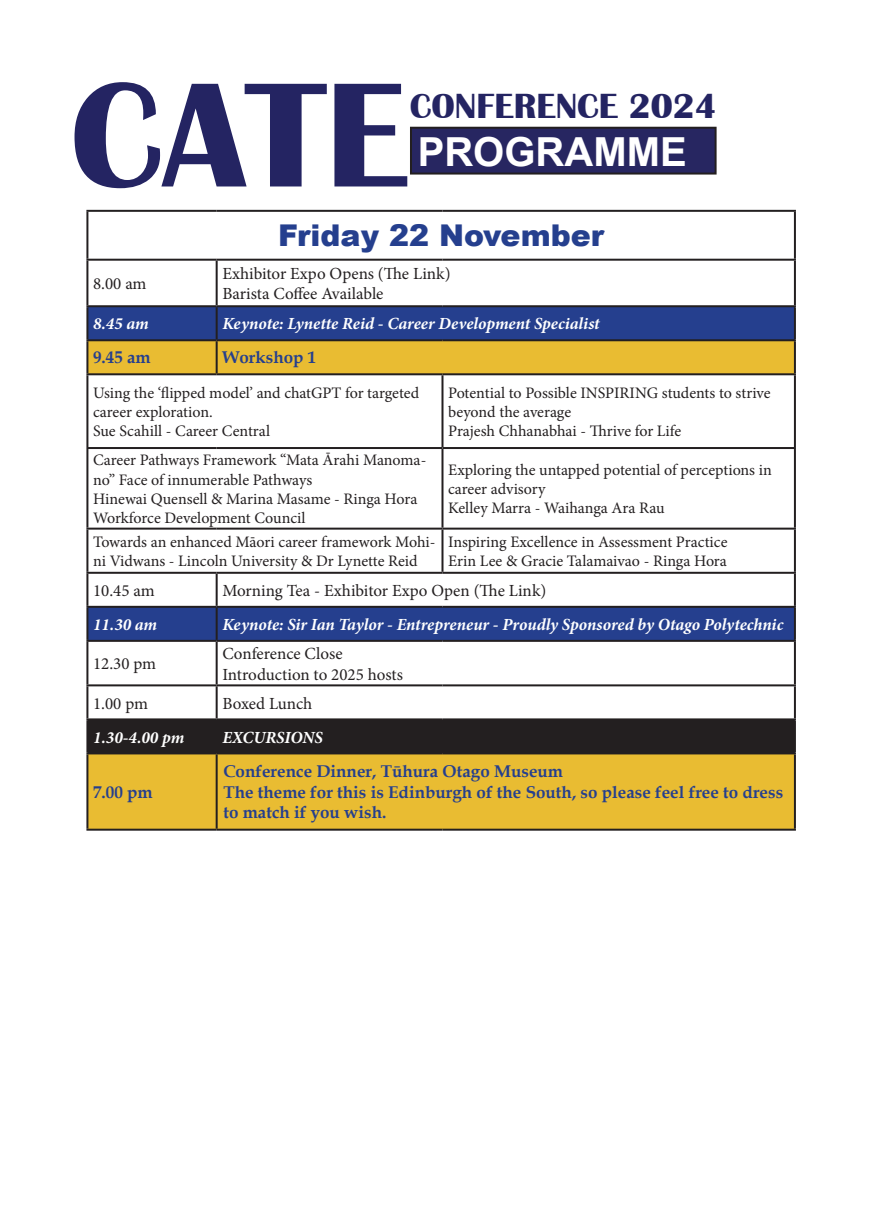
<style>
.page{position:relative;width:885px;height:1225px;background:#fff}
.page>*{position:absolute;margin:0;border:0;box-sizing:border-box;transform-origin:0 0}
.t1{font:700 154px "Britannic";color:#242462}
.t2{font:700 40px "Arial";color:#fff}
.t3{font:700 36px "Britannic";color:#242462}
.t4{font:900 30px "Arial";color:#253f8e}
.t5{font:17px/20.4px "Minion Pro";color:#231f20}
.t6{font:italic 700 17px "Minion Pro";letter-spacing:-.005em;color:#fff}
.t7{font:700 17px/20.4px "Book Antiqua";color:#253f8e}
.t8{font:16px/19.2px "Minion Pro";color:#231f20}
</style>
<div class="page">
<div style="left:411px;top:128px;width:304px;height:45px;background:#272661"></div>
<div style="left:410px;top:127px;width:306px;height:47px;border:2px solid #231f20"></div>
<div style="left:88px;top:307px;width:705px;height:32px;background:#253f8e"></div>
<svg style="left:88px;top:341px;width:705px;height:487px"></svg>
<div style="left:88px;top:608px;width:705px;height:32px;background:#253f8e"></div>
<svg style="left:88px;top:642px;width:705px;height:76px"></svg>
<div style="left:88px;top:720px;width:705px;height:32px;background:#231f20"></div>
<hr style="left:86px;top:210px;width:131px;height:2px;background:#231f20">
<hr style="left:86px;top:212px;width:2px;height:47px;background:#231f20">
<hr style="left:217px;top:210px;width:225px;height:2px;background:#231f20">
<hr style="left:442px;top:210px;width:353px;height:2px;background:#231f20">
<hr style="left:793px;top:212px;width:2px;height:47px;background:#231f20">
<hr style="left:86px;top:259px;width:131px;height:2px;background:#231f20">
<hr style="left:86px;top:261px;width:2px;height:44px;background:#231f20">
<hr style="left:217px;top:259px;width:225px;height:2px;background:#231f20">
<hr style="left:216px;top:261px;width:2px;height:44px;background:#231f20">
<hr style="left:442px;top:259px;width:353px;height:2px;background:#231f20">
<hr style="left:793px;top:261px;width:2px;height:44px;background:#231f20">
<hr style="left:86px;top:305px;width:131px;height:2px;background:#231f20">
<hr style="left:86px;top:307px;width:2px;height:32px;background:#231f20">
<hr style="left:217px;top:305px;width:225px;height:2px;background:#231f20">
<hr style="left:216px;top:307px;width:2px;height:32px;background:#231f20">
<hr style="left:442px;top:305px;width:353px;height:2px;background:#231f20">
<hr style="left:793px;top:307px;width:2px;height:32px;background:#231f20">
<hr style="left:86px;top:339px;width:131px;height:2px;background:#231f20">
<hr style="left:86px;top:341px;width:2px;height:32px;background:#231f20">
<hr style="left:217px;top:339px;width:225px;height:2px;background:#231f20">
<hr style="left:216px;top:341px;width:2px;height:32px;background:#231f20">
<hr style="left:442px;top:339px;width:353px;height:2px;background:#231f20">
<hr style="left:793px;top:341px;width:2px;height:32px;background:#231f20">
<hr style="left:86px;top:373px;width:131px;height:2px;background:#231f20">
<hr style="left:86px;top:375px;width:2px;height:72px;background:#231f20">
<hr style="left:217px;top:373px;width:225px;height:2px;background:#231f20">
<hr style="left:442px;top:373px;width:353px;height:2px;background:#231f20">
<hr style="left:441px;top:375px;width:2px;height:72px;background:#231f20">
<hr style="left:793px;top:375px;width:2px;height:72px;background:#231f20">
<hr style="left:86px;top:447px;width:131px;height:2px;background:#231f20">
<hr style="left:86px;top:449px;width:2px;height:78px;background:#231f20">
<hr style="left:217px;top:447px;width:225px;height:2px;background:#231f20">
<hr style="left:442px;top:447px;width:353px;height:2px;background:#231f20">
<hr style="left:441px;top:449px;width:2px;height:78px;background:#231f20">
<hr style="left:793px;top:449px;width:2px;height:78px;background:#231f20">
<hr style="left:86px;top:527px;width:131px;height:2px;background:#231f20">
<hr style="left:86px;top:529px;width:2px;height:43px;background:#231f20">
<hr style="left:217px;top:527px;width:225px;height:2px;background:#231f20">
<hr style="left:442px;top:527px;width:353px;height:2px;background:#231f20">
<hr style="left:441px;top:529px;width:2px;height:43px;background:#231f20">
<hr style="left:793px;top:529px;width:2px;height:43px;background:#231f20">
<hr style="left:86px;top:572px;width:131px;height:2px;background:#231f20">
<hr style="left:86px;top:574px;width:2px;height:32px;background:#231f20">
<hr style="left:217px;top:572px;width:225px;height:2px;background:#231f20">
<hr style="left:216px;top:574px;width:2px;height:32px;background:#231f20">
<hr style="left:442px;top:572px;width:353px;height:2px;background:#231f20">
<hr style="left:793px;top:574px;width:2px;height:32px;background:#231f20">
<hr style="left:86px;top:606px;width:131px;height:2px;background:#231f20">
<hr style="left:86px;top:608px;width:2px;height:32px;background:#231f20">
<hr style="left:217px;top:606px;width:225px;height:2px;background:#231f20">
<hr style="left:216px;top:608px;width:2px;height:32px;background:#231f20">
<hr style="left:442px;top:606px;width:353px;height:2px;background:#231f20">
<hr style="left:793px;top:608px;width:2px;height:32px;background:#231f20">
<hr style="left:86px;top:640px;width:131px;height:2px;background:#231f20">
<hr style="left:86px;top:642px;width:2px;height:42px;background:#231f20">
<hr style="left:217px;top:640px;width:225px;height:2px;background:#231f20">
<hr style="left:216px;top:642px;width:2px;height:42px;background:#231f20">
<hr style="left:442px;top:640px;width:353px;height:2px;background:#231f20">
<hr style="left:793px;top:642px;width:2px;height:42px;background:#231f20">
<hr style="left:86px;top:684px;width:131px;height:2px;background:#231f20">
<hr style="left:86px;top:686px;width:2px;height:32px;background:#231f20">
<hr style="left:217px;top:684px;width:225px;height:2px;background:#231f20">
<hr style="left:216px;top:686px;width:2px;height:32px;background:#231f20">
<hr style="left:442px;top:684px;width:353px;height:2px;background:#231f20">
<hr style="left:793px;top:686px;width:2px;height:32px;background:#231f20">
<hr style="left:86px;top:718px;width:131px;height:2px;background:#231f20">
<hr style="left:86px;top:720px;width:2px;height:32px;background:#231f20">
<hr style="left:217px;top:718px;width:225px;height:2px;background:#231f20">
<hr style="left:216px;top:720px;width:2px;height:32px;background:#231f20">
<hr style="left:442px;top:718px;width:353px;height:2px;background:#231f20">
<hr style="left:793px;top:720px;width:2px;height:32px;background:#231f20">
<hr style="left:86px;top:752px;width:131px;height:2px;background:#231f20">
<hr style="left:86px;top:754px;width:2px;height:74px;background:#231f20">
<hr style="left:217px;top:752px;width:225px;height:2px;background:#231f20">
<hr style="left:216px;top:754px;width:2px;height:74px;background:#231f20">
<hr style="left:442px;top:752px;width:353px;height:2px;background:#231f20">
<hr style="left:793px;top:754px;width:2px;height:74px;background:#231f20">
<hr style="left:86px;top:828px;width:131px;height:2px;background:#231f20">
<hr style="left:217px;top:828px;width:225px;height:2px;background:#231f20">
<hr style="left:442px;top:828px;width:353px;height:2px;background:#231f20">
<h1 class="t1" style="left:70px;top:48px;width:339px">CATE</h1>
<h3 class="t3" style="left:410px;top:86px;width:308px">CONFERENCE 2024</h3>
<h2 class="t2" style="left:417px;top:124px;width:270px">PROGRAMME</h2>
<h3 class="t4" style="left:278px;top:213px;width:327px">Friday 22 November</h3>
<p class="t5" style="left:93px;top:274px;width:55px">8.00 am</p>
<p class="t5" style="left:222px;top:263px;width:230px">Exhibitor Expo Opens (The Link)<br>Barista Coffee Available</p>
<p class="t6" style="left:93px;top:312px;width:57px">8.45 am</p>
<p class="t6" style="left:222px;top:312px;width:379px">Keynote: Lynette Reid - Career Development Specialist</p>
<p class="t7" style="left:93px;top:347px;width:59px">9.45 am</p>
<p class="t7" style="left:222px;top:347px;width:95px">Workshop 1</p>
<p class="t8" style="left:93px;top:383px;width:327px">Using the ‘flipped model’ and chatGPT for targeted career exploration.<br>Sue Scahill - Career Central</p>
<p class="t8" style="left:448px;top:383px;width:324px">Potential to Possible INSPIRING students to strive beyond the average<br>Prajesh Chhanabhai - Thrive for Life</p>
<p class="t8" style="left:93px;top:451px;width:335px">Career Pathways Framework “Mata Ārahi Manoma&shy;no” Face of innumerable Pathways<br>Hinewai Quensell &amp; Marina Masame - Ringa Hora Workforce Development Council</p>
<p class="t8" style="left:448px;top:460px;width:325px">Exploring the untapped potential of perceptions in career advisory<br>Kelley Marra - Waihanga Ara Rau</p>
<p class="t8" style="left:93px;top:532px;width:344px">Towards an enhanced Māori career framework Mohi&shy;ni Vidwans - Lincoln University &amp; Dr Lynette Reid</p>
<p class="t8" style="left:448px;top:532px;width:281px">Inspiring Excellence in Assessment Practice<br>Erin Lee &amp; Gracie Talamaivao - Ringa Hora</p>
<p class="t5" style="left:93px;top:580px;width:63px">10.45 am</p>
<p class="t5" style="left:222px;top:580px;width:325px">Morning Tea - Exhibitor Expo Open (The Link)</p>
<p class="t6" style="left:93px;top:612px;width:66px">11.30 am</p>
<p class="t6" style="left:222px;top:612px;width:562px">Keynote: Sir Ian Taylor - Entrepreneur - Proudly Sponsored by Otago Polytechnic</p>
<p class="t5" style="left:93px;top:654px;width:65px">12.30 pm</p>
<p class="t5" style="left:222px;top:643px;width:182px">Conference Close<br>Introduction to 2025 hosts</p>
<p class="t5" style="left:93px;top:693px;width:56px">1.00 pm</p>
<p class="t5" style="left:222px;top:693px;width:91px">Boxed Lunch</p>
<p class="t6" style="left:93px;top:725px;width:93px">1.30-4.00 pm</p>
<p class="t6" style="left:222px;top:725px;width:102px">EXCURSIONS</p>
<p class="t7" style="left:93px;top:781px;width:61px">7.00 pm</p>
<p class="t7" style="left:223px;top:761px;width:561px">Conference Dinner, Tūhura Otago Museum<br>The theme for this is Edinburgh of the South, so please feel free to dress to match if you wish.</p>
</div>
